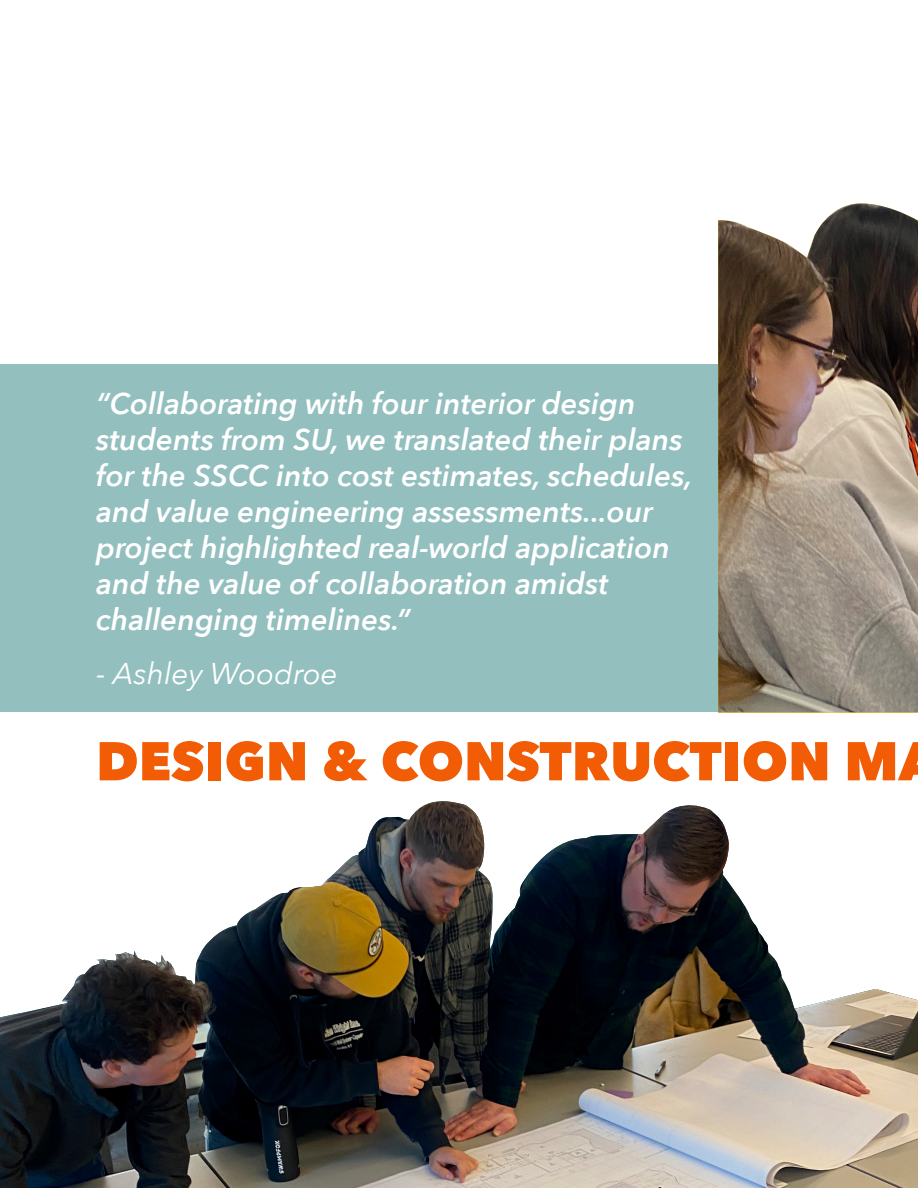
<style>
.page{position:relative;width:918px;height:1188px;background:#fff}
.page>*{position:absolute;margin:0;border:0;box-sizing:border-box;transform-origin:0 0}
.t1{font:800 54px "Avenir Next";color:#f25c05}
.Paragraph_Style_1{font:italic 600 30px/36px "Avenir Next";color:#fff}
.Paragraph_Style_1-2{font:italic 30px "Avenir Next";color:#fff}
</style>
<div class="page">
<div style="left:0;top:364px;width:918px;height:348px;background:#93bfbf"></div>
<img style="left:0;top:801px;width:918px;height:387px">
<img style="left:718px;top:203px;width:200px;height:509px">
<p class="Paragraph_Style_1" style="left:96px;top:384px;width:598px">“Collaborating with four interior design students from SU, we translated their plans for the SSCC into cost estimates, schedules, and value engineering assessments...our project highlighted real-world application and the value of collaboration amidst challenging timelines.”</p>
<p class="Paragraph_Style_1-2" style="left:96px;top:648px;width:243px">- Ashley Woodroe</p>
<p class="t1" style="left:96px;top:728px;width:804px">DESIGN &amp; CONSTRUCTION M</p>
</div>
